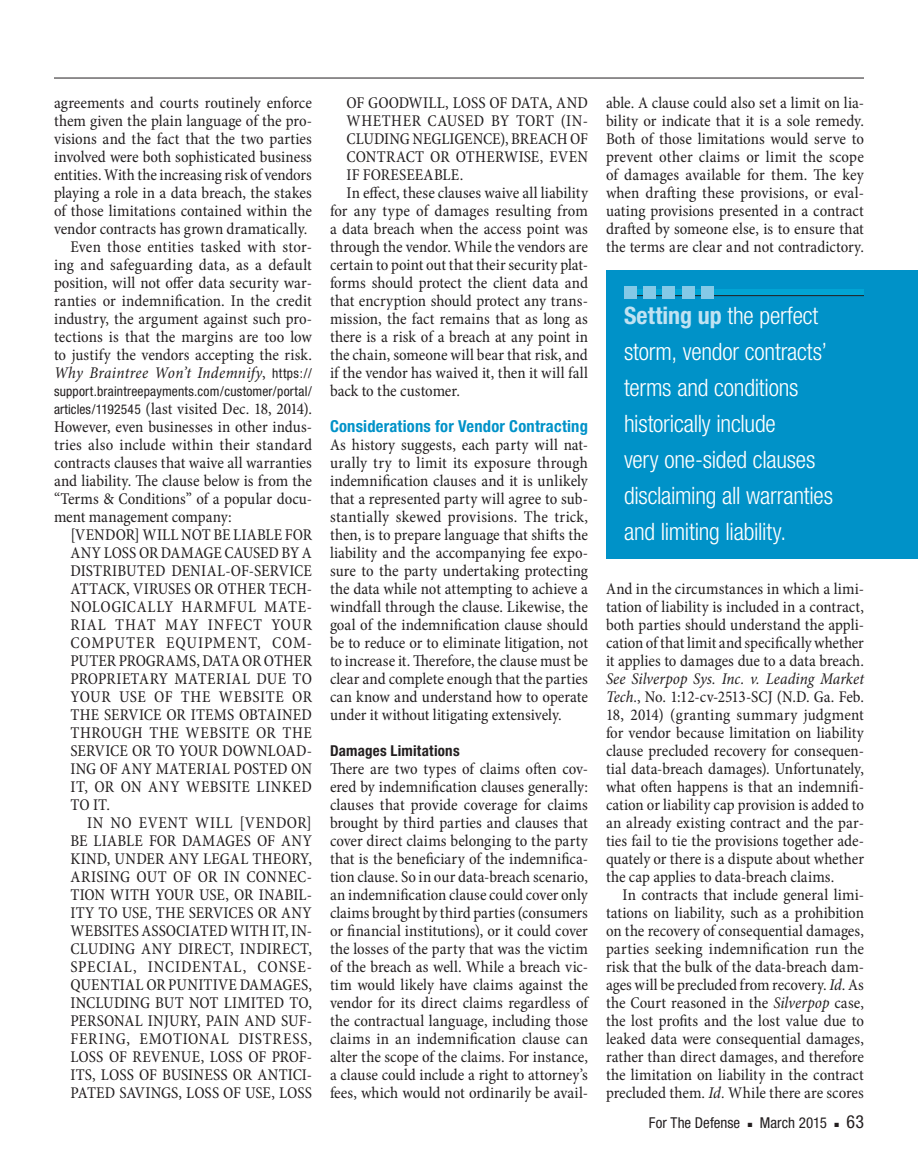
<style>
.page{position:relative;width:918px;height:1175px;background:#fff}
.page>*{position:absolute;margin:0;border:0;box-sizing:border-box;transform-origin:0 0}
.pullout_RH_block{font:300 condensed 24px/36px "Helvetica Neue";letter-spacing:-.01em;color:#fff}
.folio_right{font:condensed 18px "Helvetica Neue";color:#231f20}
.body_no_ind{font:condensed 16.5px/18px "Minion Pro";color:#231f20;text-align:justify}
.body_para_ind{font:condensed 16.5px/18px "Minion Pro";color:#231f20;text-align:justify}
.body_blockquote_1_su{font:condensed 16.5px/18px "Minion Pro";color:#231f20;text-align:justify}
.body_blockquote_1{font:condensed 16.5px/18px "Minion Pro";letter-spacing:.02em;color:#231f20;text-align:justify}
.subhead_1{font:700 condensed 16.5px "Helvetica Neue";letter-spacing:.015em;color:#0092c8}
.folio_right-2{font:condensed 15px "Helvetica Neue";letter-spacing:.005em;color:#231f20}
.subhead_2{font:700 condensed 15px "Helvetica Neue";letter-spacing:.015em;color:#231f20}
.body_para_ind-2{font:condensed 13.5px "Helvetica Neue";letter-spacing:.015em;color:#231f20}
.s1{font-style:italic}
.s2{font-family:"Helvetica Neue";font-size:13.5px}
.s3{font-weight:700;color:#c0e2f2}
</style>
<div class="page">
<hr style="left:54px;top:78px;width:810px;height:1px;background:#231f20">
<div style="left:606px;top:270px;width:312px;height:288px;background:#0092c8"></div>
<div style="left:624px;top:290px;width:240px;height:6px;background:#01a5d4"></div>
<hr style="left:624px;top:295px;width:240px;height:1px;background:#231f20">
<div style="left:624px;top:286px;width:12px;height:13px;background:#84c9e7"></div>
<div style="left:643px;top:286px;width:13px;height:13px;background:#84c9e7"></div>
<div style="left:663px;top:286px;width:12px;height:13px;background:#84c9e7"></div>
<div style="left:682px;top:286px;width:13px;height:13px;background:#84c9e7"></div>
<div style="left:702px;top:286px;width:12px;height:13px;background:#84c9e7"></div>
<p class="body_no_ind" style="left:54px;top:94px;width:260px">agreements and courts routinely enforce them given the plain language of the pro&shy;visions and the fact that the two parties involved were both sophisticated business entities. With the increasing risk of vendors playing a role in a data breach, the stakes of those limitations contained within the vendor contracts has grown dramatically.</p>
<p class="body_para_ind" style="left:54px;top:238px;width:260px;text-indent:16px">Even those entities tasked with stor&shy;ing and safeguarding data, as a default position, will not offer data security war&shy;ranties or indemnification. In the credit industry, the argument against such pro&shy;tections is that the margins are too low to justify the vendors accepting the risk.<br><span class="s1">Why Braintree Won’t Indemnify</span>, <span class="s2">https://</span></p>
<p class="body_para_ind-2" style="left:54px;top:383px;width:260px">support.braintreepayments.com/customer/portal/</p>
<p class="body_para_ind" style="left:54px;top:400px;width:260px"><span class="s2">articles/1192545</span> (last visited Dec. 18, 2014).<br>However, even businesses in other indus&shy;tries also include within their standard contracts clauses that waive all warranties and liability. The clause below is from the “Terms &amp; Conditions” of a popular docu&shy;ment management company:</p>
<p class="body_blockquote_1" style="left:70px;top:526px;width:243px">[VENDOR] WILL NOT BE LIABLE FOR ANY LOSS OR DAMAGE CAUSED BY A DISTRIBUTED DENIAL-OF-SERVICE ATTACK, VIRUSES OR OTHER TECH-NOLOGICALLY HARMFUL MATE-RIAL THAT MAY INFECT YOUR COMPUTER EQUIPMENT, COM-PUTER PROGRAMS, DATA OR OTHER PROPRIETARY MATERIAL DUE TO YOUR USE OF THE WEBSITE OR THE SERVICE OR ITEMS OBTAINED THROUGH THE WEBSITE OR THE SERVICE OR TO YOUR DOWNLOAD-ING OF ANY MATERIAL POSTED ON IT, OR ON ANY WEBSITE LINKED TO IT.</p>
<p class="body_blockquote_1_su" style="left:70px;top:814px;width:243px;text-indent:16px">IN NO EVENT WILL [VENDOR] BE LIABLE FOR DAMAGES OF ANY KIND, UNDER ANY LEGAL THEORY, ARISING OUT OF OR IN CONNEC-TION WITH YOUR USE, OR INABIL-ITY TO USE, THE SERVICES OR ANY WEBSITES ASSOCIATED WITH IT, IN-CLUDING ANY DIRECT, INDIRECT, SPECIAL, INCIDENTAL, CONSE-QUENTIAL OR PUNITIVE DAMAGES, INCLUDING BUT NOT LIMITED TO, PERSONAL INJURY, PAIN AND SUF-FERING, EMOTIONAL DISTRESS, LOSS OF REVENUE, LOSS OF PROF-ITS, LOSS OF BUSINESS OR ANTICI-PATED SAVINGS, LOSS OF USE, LOSS</p>
<p class="body_blockquote_1_su" style="left:346px;top:94px;width:243px">OF GOODWILL, LOSS OF DATA, AND WHETHER CAUSED BY TORT (IN-CLUDING NEGLIGENCE), BREACH OF CONTRACT OR OTHERWISE, EVEN IF FORESEEABLE.</p>
<p class="body_para_ind" style="left:330px;top:184px;width:260px;text-indent:16px">In effect, these clauses waive all liability for any type of damages resulting from a data breach when the access point was through the vendor. While the vendors are certain to point out that their security plat&shy;forms should protect the client data and that encryption should protect any trans&shy;mission, the fact remains that as long as there is a risk of a breach at any point in the chain, someone will bear that risk, and if the vendor has waived it, then it will fall back to the customer.</p>
<p class="subhead_1" style="left:330px;top:416px;width:259px">Considerations for Vendor Contracting</p>
<p class="body_no_ind" style="left:330px;top:436px;width:260px">As history suggests, each party will nat&shy;urally try to limit its exposure through indemnification clauses and it is unlikely that a represented party will agree to sub&shy;stantially skewed provisions. The trick, then, is to prepare language that shifts the liability and the accompanying fee expo&shy;sure to the party undertaking protecting the data while not attempting to achieve a windfall through the clause. Likewise, the goal of the indemnification clause should be to reduce or to eliminate litigation, not to increase it. Therefore, the clause must be clear and complete enough that the parties can know and understand how to operate under it without litigating extensively.</p>
<p class="subhead_2" style="left:330px;top:742px;width:131px">Damages Limitations</p>
<p class="body_no_ind" style="left:330px;top:760px;width:260px">There are two types of claims often cov&shy;ered by indemnification clauses generally: clauses that provide coverage for claims brought by third parties and clauses that cover direct claims belonging to the party that is the beneficiary of the indemnifica&shy;tion clause. So in our data-breach scenario, an indemnification clause could cover only claims brought by third parties (consumers or financial institutions), or it could cover the losses of the party that was the victim of the breach as well. While a breach vic&shy;tim would likely have claims against the vendor for its direct claims regardless of the contractual language, including those claims in an indemnification clause can alter the scope of the claims. For instance, a clause could include a right to attorney’s fees, which would not ordinarily be avail-</p>
<p class="body_no_ind" style="left:606px;top:94px;width:260px">able. A clause could also set a limit on lia&shy;bility or indicate that it is a sole remedy.<br>Both of those limitations would serve to prevent other claims or limit the scope of damages available for them. The key when drafting these provisions, or eval&shy;uating provisions presented in a contract drafted by someone else, is to ensure that the terms are clear and not contradictory.</p>
<p class="pullout_RH_block" style="left:624px;top:297px;width:211px"><span class="s3">Setting up</span> the perfect storm, vendor contracts’ terms and conditions historically include<br>very one-sided clauses disclaiming all warranties and limiting liability.</p>
<p class="body_no_ind" style="left:606px;top:580px;width:260px">And in the circumstances in which a limi&shy;tation of liability is included in a contract, both parties should understand the appli&shy;cation of that limit and specifically whether it applies to damages due to a data breach.<br><span class="s1">See Silverpop Sys. Inc. v. Leading Market Tech.</span>, No. 1:12-cv-2513-SCJ (N.D. Ga. Feb.<br>18, 2014) (granting summary judgment for vendor because limitation on liability clause precluded recovery for consequen&shy;tial data-breach damages). Unfortunately, what often happens is that an indemnifi&shy;cation or liability cap provision is added to an already existing contract and the par&shy;ties fail to tie the provisions together ade&shy;quately or there is a dispute about whether the cap applies to data-breach claims.</p>
<p class="body_para_ind" style="left:606px;top:886px;width:260px;text-indent:16px">In contracts that include general limi&shy;tations on liability, such as a prohibition on the recovery of consequential damages, parties seeking indemnification run the risk that the bulk of the data-breach dam&shy;ages will be precluded from recovery. <span class="s1">Id</span>. As the Court reasoned in the <span class="s1">Silverpop</span> case, the lost profits and the lost value due to leaked data were consequential damages, rather than direct damages, and therefore the limitation on liability in the contract precluded them. <span class="s1">Id.</span> While there are scores</p>
<p class="folio_right-2" style="left:649px;top:1114px;width:93px">For The Defense</p>
<p class="folio_right-2" style="left:748px;top:1114px;width:81px">■ March 2015</p>
<p class="folio_right" style="left:834px;top:1111px;width:31px">■ 63</p>
</div>
